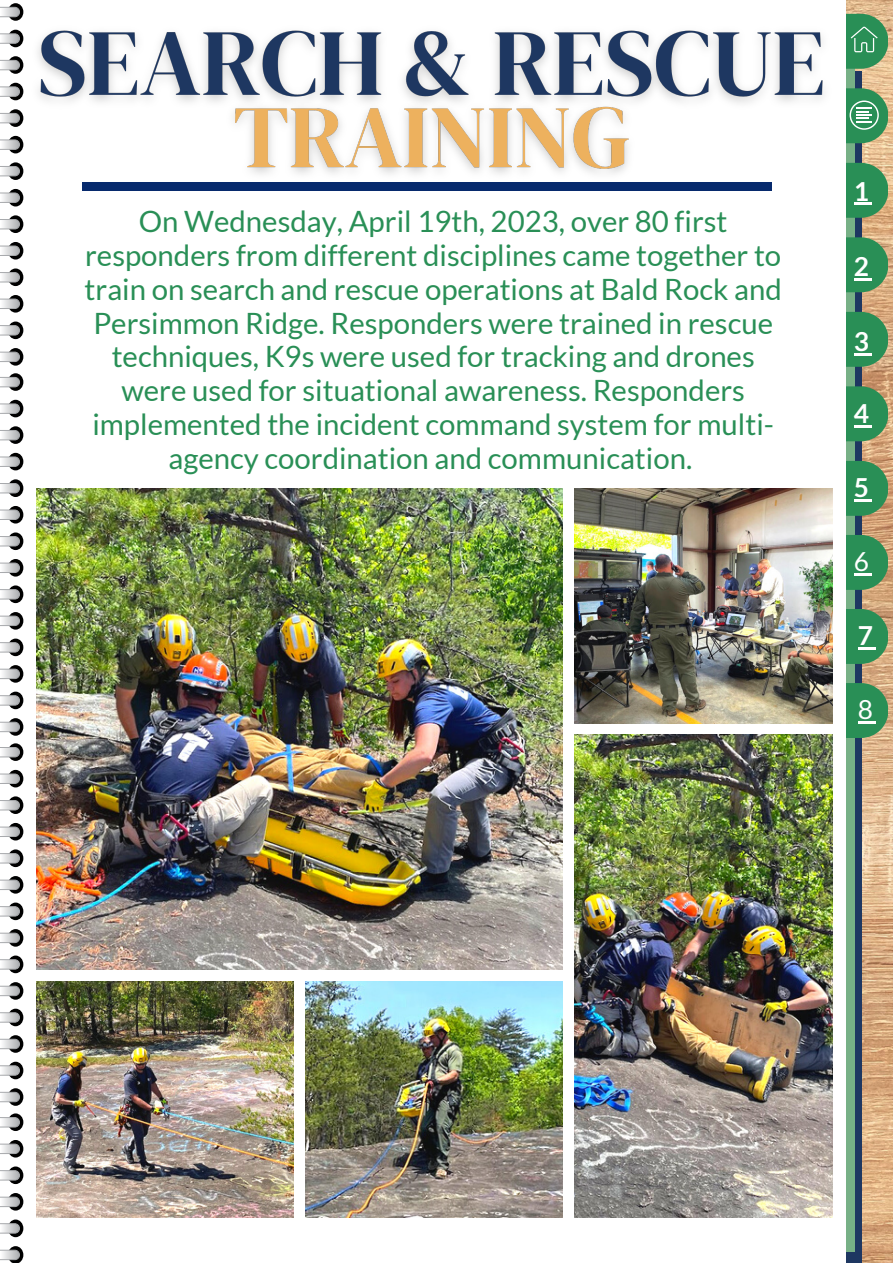
<style>
.page{position:relative;width:893px;height:1264px;background:#fff}
.page>*{position:absolute;margin:0;border:0;box-sizing:border-box;transform-origin:0 0}
.t1{font:29.4px/33.8px "Lato";color:#298f56;text-align:center}
.t2{font:700 26.25px "Lato";color:#fff}
.t3{font:26.25px "Lato";color:#fff}
</style>
<div class="page">
<img style="left:846px;top:0;width:46px;height:1262px">
<div style="left:749px;top:163px;width:138px;height:55px;background:#298f56;border-radius:27px"></div>
<div style="left:749px;top:237px;width:138px;height:55px;background:#298f56;border-radius:27px"></div>
<div style="left:749px;top:312px;width:138px;height:55px;background:#298f56;border-radius:27px"></div>
<div style="left:749px;top:386px;width:138px;height:55px;background:#298f56;border-radius:27px"></div>
<div style="left:749px;top:461px;width:138px;height:55px;background:#298f56;border-radius:27px"></div>
<div style="left:749px;top:14px;width:138px;height:55px;background:#298f56;border-radius:27px"></div>
<div style="left:749px;top:88px;width:138px;height:55px;background:#298f56;border-radius:27px"></div>
<svg style="left:854px;top:203px;width:17px;height:2px"></svg>
<svg style="left:854px;top:278px;width:17px;height:2px"></svg>
<svg style="left:854px;top:353px;width:17px;height:2px"></svg>
<svg style="left:854px;top:425px;width:17px;height:2px"></svg>
<hr style="left:853px;top:499px;width:18px;height:3px;background:#fff">
<div style="left:749px;top:535px;width:138px;height:55px;background:#298f56;border-radius:27px"></div>
<hr style="left:853px;top:573px;width:18px;height:3px;background:#fff">
<div style="left:749px;top:609px;width:138px;height:55px;background:#298f56;border-radius:27px"></div>
<hr style="left:857px;top:647px;width:18px;height:3px;background:#fff">
<div style="left:749px;top:683px;width:138px;height:55px;background:#298f56;border-radius:27px"></div>
<hr style="left:857px;top:721px;width:18px;height:3px;background:#fff">
<div style="left:0;top:0;width:845px;height:1262px;background:#fff"></div>
<svg style="left:849px;top:100px;width:29px;height:30px"></svg>
<svg style="left:850px;top:26px;width:27px;height:26px"></svg>
<svg style="left:0;top:3px;width:23px;height:362px"></svg>
<svg style="left:0;top:373px;width:23px;height:362px"></svg>
<svg style="left:0;top:743px;width:23px;height:362px"></svg>
<svg style="left:0;top:1113px;width:23px;height:149px"></svg>
<img style="left:36px;top:488px;width:526px;height:481px">
<img style="left:574px;top:488px;width:258px;height:235px">
<img style="left:574px;top:734px;width:258px;height:483px">
<img style="left:36px;top:981px;width:258px;height:236px">
<img style="left:305px;top:981px;width:257px;height:236px">
<img style="left:22px;top:3px;width:802px;height:145px">
<img style="left:217px;top:63px;width:428px;height:128px">
<div style="left:82px;top:182px;width:689px;height:8px;background:#072a6d"></div>
<p class="t1" style="left:85px;top:204px;width:698px">On Wednesday, April 19th, 2023, over 80 first responders from different disciplines came together to train on search and rescue operations at Bald Rock and Persimmon Ridge. Responders were trained in rescue techniques, K9s were used for tracking and drones were used for situational awareness. Responders implemented the incident command system for multi&shy;agency coordination and communication.</p>
<p class="t2" style="left:853px;top:175px;width:17px">1</p>
<p class="t2" style="left:853px;top:250px;width:17px">2</p>
<p class="t2" style="left:853px;top:325px;width:17px">3</p>
<p class="t2" style="left:853px;top:397px;width:17px">4</p>
<p class="t2" style="left:853px;top:471px;width:17px">5</p>
<p class="t3" style="left:853px;top:545px;width:17px">6</p>
<p class="t2" style="left:857px;top:619px;width:17px">7</p>
<p class="t3" style="left:857px;top:693px;width:17px">8</p>
</div>
